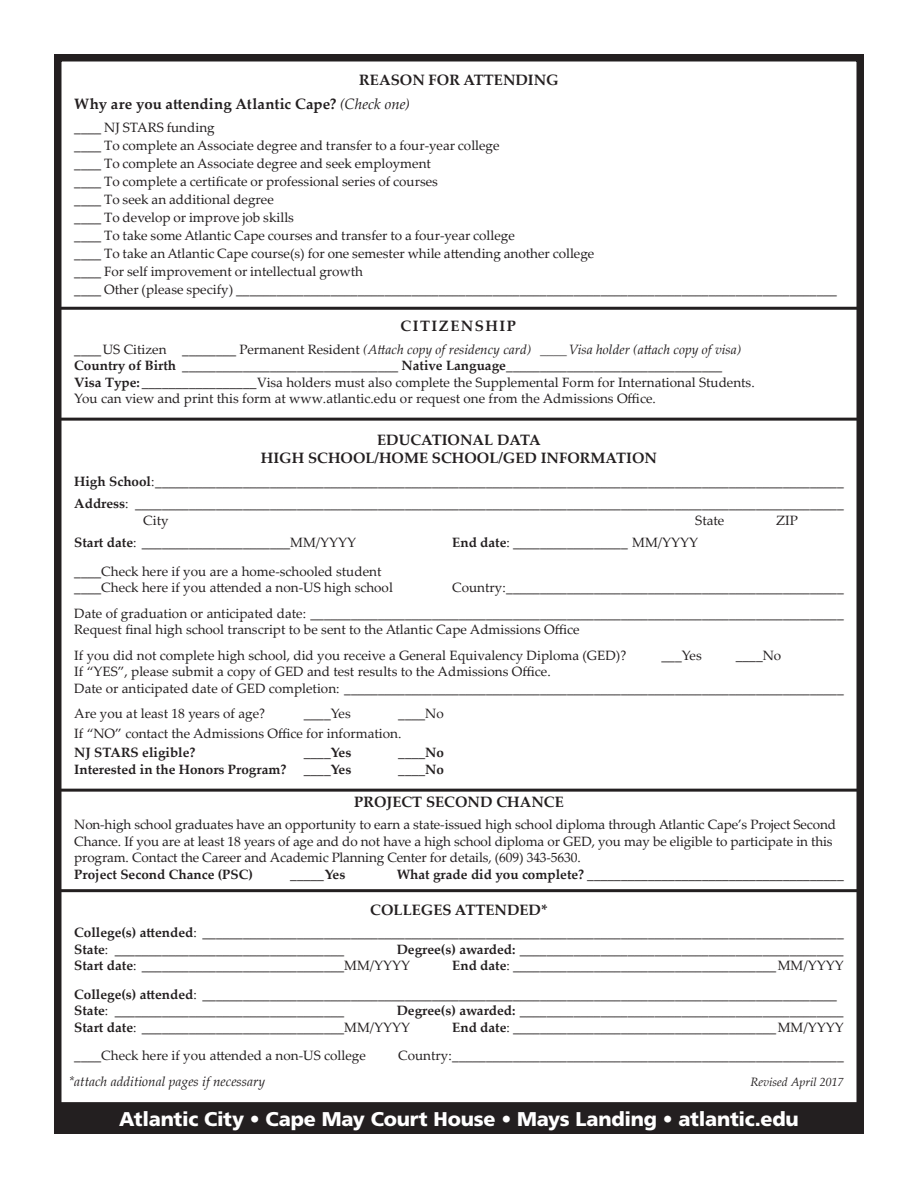
<style>
.page{position:relative;width:918px;height:1188px;background:#fff}
.page>*{position:absolute;margin:0;border:0;box-sizing:border-box;transform-origin:0 0}
.t1{font:900 19.8px "Frutiger";letter-spacing:-.01em;color:#fff}
.t2{font:700 15px/24px "Palatino Linotype";color:#231f20}
.t3{font:700 15px "Palatino Linotype";letter-spacing:.1em;color:#231f20}
.t4{font:13.5px/16.5px "Palatino Linotype";color:#231f20}
.t5{font:700 13.5px "Palatino Linotype";color:#231f20}
.t6{font:italic 13.5px "Palatino";color:#231f20}
.t7{font:italic 12px "Palatino";color:#231f20}
.s1{font-weight:400;font-style:italic}
.s2{font-style:italic}
.s3{font-weight:700}
.s4{font-weight:400}
</style>
<div class="page">
<div style="left:54px;top:54px;width:810px;height:1080px;border:8px solid #231f20"></div>
<div style="left:55px;top:1103px;width:808px;height:30px;background:#231f20"></div>
<div style="left:54px;top:1102px;width:810px;height:32px;border:2px solid #231f20"></div>
<hr style="left:54px;top:418px;width:810px;height:3px;background:#231f20">
<hr style="left:54px;top:789px;width:810px;height:3px;background:#231f20">
<hr style="left:54px;top:889px;width:810px;height:3px;background:#231f20">
<hr style="left:54px;top:307px;width:810px;height:3px;background:#231f20">
<p class="t2" style="left:74px;top:68px;width:486px;text-indent:285px">REASON FOR ATTENDING<br>Why are you attending Atlantic Cape? <span class="s1">(Check one)</span></p>
<p class="t4" style="left:74px;top:118px;width:764px;line-height:18px">____ NJ STARS funding<br>____ To complete an Associate degree and transfer to a four-year college<br>____ To complete an Associate degree and seek employment<br>____ To complete a certificate or professional series of courses<br>____ To seek an additional degree<br>____ To develop or improve job skills<br>____ To take some Atlantic Cape courses and transfer to a four-year college<br>____ To take an Atlantic Cape course(s) for one semester while attending another college<br>____ For self improvement or intellectual growth<br>____ Other (please specify) _________________________________________________________________________________________</p>
<p class="t3" style="left:401px;top:315px;width:117px">CITIZENSHIP</p>
<p class="t4" style="left:74px;top:340px;width:682px">____US Citizen ________ Permanent Resident <span class="s2">(Attach copy of residency card) ____ Visa holder (attach copy of visa)<br></span><span class="s3">Country of Birth</span> ________________________________ <span class="s3">Native Language</span>________________________________<br><span class="s3">Visa Type: _________________</span>Visa holders must also complete the Supplemental Form for International Students.<br>You can view and print this form at www.atlantic.edu or request one from the Admissions Office.</p>
<p class="t2" style="left:261px;top:431px;width:398px;line-height:18px;text-align:center">EDUCATIONAL DATA<br>HIGH SCHOOL/HOME SCHOOL/GED INFORMATION</p>
<p class="t4" style="left:74px;top:469px;width:771px;line-height:22.5px"><span class="s3">High School</span>:______________________________________________________________________________________________________<br><span class="s3">Address</span>: _________________________________________________________________________________________________________</p>
<p class="t4" style="left:143px;top:511px;width:27px">City</p>
<p class="t4" style="left:695px;top:511px;width:31px">State</p>
<p class="t4" style="left:776px;top:511px;width:23px">ZIP</p>
<p class="t4" style="left:74px;top:534px;width:283px"><span class="s3">Start date</span>: ______________________MM/YYYY</p>
<p class="t4" style="left:452px;top:534px;width:247px"><span class="s3">End date</span>: _________________ MM/YYYY</p>
<p class="t4" style="left:74px;top:562px;width:320px">____Check here if you are a home-schooled student ____Check here if you attended a non-US high school</p>
<p class="t4" style="left:74px;top:574px;width:771px;line-height:25.5px;text-align:right">Country:__________________________________________________<br>Date of graduation or anticipated date: _______________________________________________________________________________</p>
<p class="t4" style="left:74px;top:616px;width:554px;line-height:25.5px">Request final high school transcript to be sent to the Atlantic Cape Admissions Office<br>If you did not complete high school, did you receive a General Equivalency Diploma (GED)?</p>
<p class="t4" style="left:662px;top:646px;width:42px">___Yes</p>
<p class="t5" style="left:736px;top:646px;width:47px">____<span class="s4">No</span></p>
<p class="t4" style="left:74px;top:663px;width:771px">If “YES”, please submit a copy of GED and test results to the Admissions Office.<br>Date or anticipated date of GED completion: __________________________________________________________________________</p>
<p class="t4" style="left:74px;top:705px;width:193px">Are you at least 18 years of age?</p>
<p class="t4" style="left:304px;top:705px;width:49px">____Yes</p>
<p class="t4" style="left:74px;top:703px;width:371px;line-height:19.5px;text-indent:324px">____No<br>If “NO” contact the Admissions Office for information.</p>
<p class="t5" style="left:74px;top:743px;width:123px">NJ STARS eligible?</p>
<p class="t5" style="left:304px;top:743px;width:49px">____Yes</p>
<p class="t5" style="left:398px;top:743px;width:47px">____No</p>
<p class="t5" style="left:74px;top:760px;width:214px">Interested in the Honors Program?</p>
<p class="t5" style="left:304px;top:760px;width:49px">____Yes</p>
<p class="t5" style="left:398px;top:760px;width:47px">____No</p>
<p class="t2" style="left:354px;top:789px;width:211px">PROJECT SECOND CHANCE</p>
<p class="t4" style="left:74px;top:816px;width:763px">Non-high school graduates have an opportunity to earn a state-issued high school diploma through Atlantic Cape’s Project Second<br>Chance. If you are at least 18 years of age and do not have a high school diploma or GED, you may be eligible to participate in this program. Contact the Career and Academic Planning Center for details, (609) 343-5630.</p>
<p class="t5" style="left:74px;top:864px;width:180px">Project Second Chance (PSC)</p>
<p class="t5" style="left:290px;top:864px;width:57px">_____Yes</p>
<p class="t5" style="left:397px;top:864px;width:448px">What grade did you complete? ______________________________________</p>
<p class="t2" style="left:370px;top:897px;width:179px">COLLEGES ATTENDED*</p>
<p class="t4" style="left:74px;top:924px;width:771px"><span class="s3">College(s) attended</span>: _______________________________________________________________________________________________<br><span class="s3">State</span>: __________________________________</p>
<p class="t4" style="left:74px;top:940px;width:771px;text-indent:323px"><span class="s3">Degree(s) awarded:</span> ________________________________________________<br><span class="s3">Start date</span>: ______________________________MM/YYYY</p>
<p class="t4" style="left:74px;top:951px;width:771px;line-height:28.5px;text-indent:378px"><span class="s3">End date</span>: _______________________________________MM/YYYY<br><span class="s3">College(s) attended</span>: ______________________________________________________________________________________________</p>
<p class="t4" style="left:74px;top:1002px;width:271px"><span class="s3">State</span>: __________________________________</p>
<p class="t4" style="left:74px;top:1002px;width:771px;text-indent:323px"><span class="s3">Degree(s) awarded:</span> ________________________________________________<br><span class="s3">Start date</span>: ______________________________MM/YYYY</p>
<p class="t4" style="left:452px;top:1018px;width:393px"><span class="s3">End date</span>: _______________________________________MM/YYYY</p>
<p class="t4" style="left:74px;top:1047px;width:293px">____Check here if you attended a non-US college</p>
<p class="t4" style="left:398px;top:1047px;width:447px">Country:__________________________________________________________</p>
<p class="t6" style="left:69px;top:1070px;width:198px">*attach additional pages if necessary</p>
<p class="t7" style="left:750px;top:1071px;width:95px">Revised April 2017</p>
<h1 class="t1" style="left:119px;top:1107px;width:681px">Atlantic City • Cape May Court House • Mays Landing • atlantic.edu</h1>
</div>
